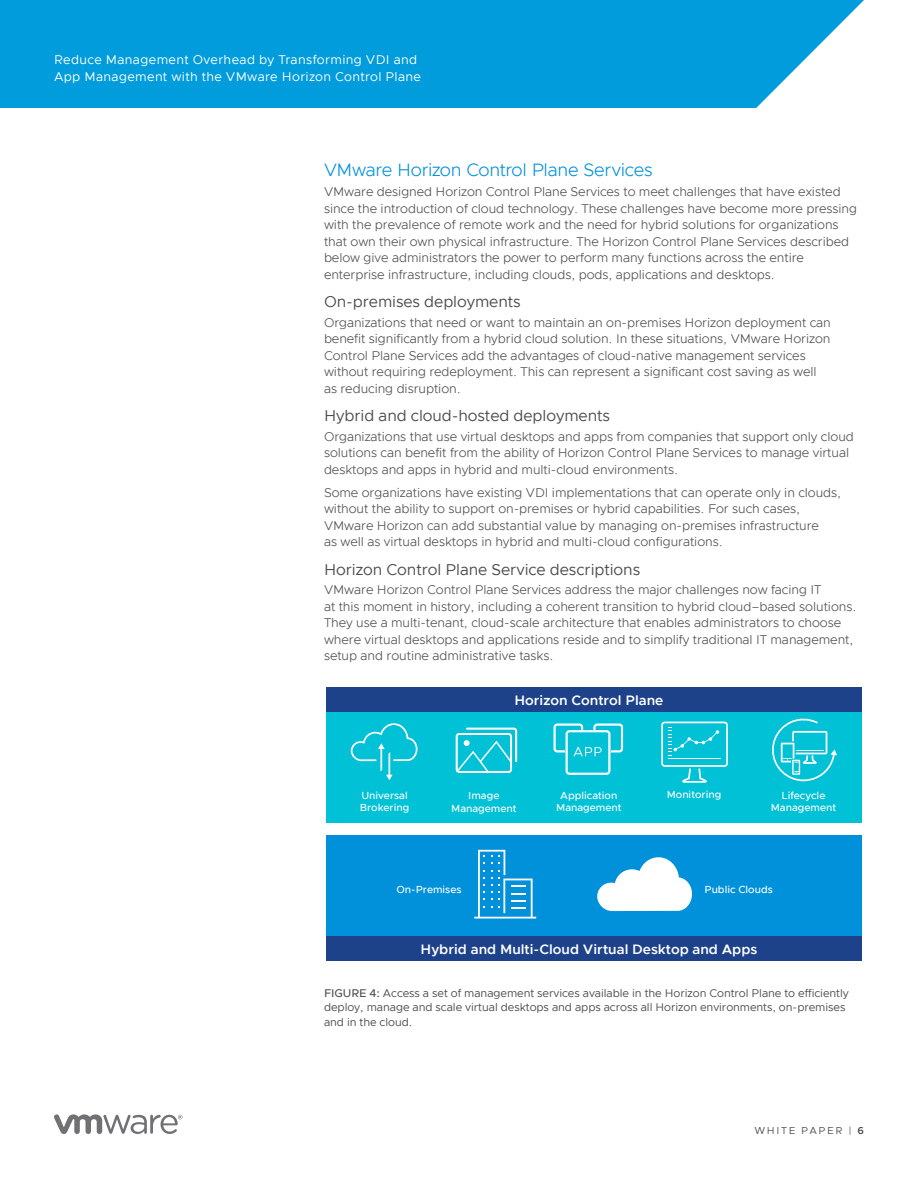
<style>
.page{position:relative;width:918px;height:1188px;background:#fff}
.page>*{position:absolute;margin:0;border:0;box-sizing:border-box;transform-origin:0 0}
._4a__SUBHEAD_1{font:300 18px "Metropolis";letter-spacing:-.015em;color:#0091da}
._4a__SUBHEAD_2{font:15.75px "Metropolis";letter-spacing:-.005em;color:#4d4d4f}
.t1{font:600 13.65px "Metropolis";color:#fff}
._3a__BODY_TEXT{font:300 12.75px/16.5px "Metropolis";letter-spacing:-.005em;color:#4d4d4f}
.t2{font:12.75px/17.2px "Metropolis";letter-spacing:.025em;color:#fff}
._7a__CAPTION_BODY{font:11.25px/14.2px "Metropolis";letter-spacing:-.005em;color:#4d4d4f}
.t3{font:500 10.35px/12.3px "Metropolis";color:#fff;text-align:center}
.t4{font:10.2px "Metropolis";letter-spacing:.165em;color:#4d4d4f}
.s1{font-weight:500}
.s2{font-weight:600}
</style>
<div class="page">
<div style="left:0;top:0;width:864px;height:108px;background:#009cdc"></div>
<svg style="left:54px;top:1114px;width:129px;height:20px"></svg>
<div style="left:326px;top:687px;width:535px;height:25px;background:#1d428a"></div>
<div style="left:326px;top:712px;width:535px;height:111px;background:#00c1d5"></div>
<div style="left:326px;top:835px;width:535px;height:102px;background:#0091da"></div>
<svg style="left:351px;top:723px;width:67px;height:57px"></svg>
<svg style="left:661px;top:722px;width:67px;height:61px"></svg>
<svg style="left:772px;top:718px;width:65px;height:63px"></svg>
<svg style="left:554px;top:724px;width:69px;height:51px"></svg>
<svg style="left:455px;top:728px;width:62px;height:45px"></svg>
<div style="left:326px;top:937px;width:535px;height:24px;background:#1d428a"></div>
<svg style="left:474px;top:850px;width:62px;height:69px"></svg>
<svg style="left:597px;top:857px;width:95px;height:54px"></svg>
<p class="t2" style="left:54px;top:51px;width:369px">Reduce Management Overhead by Transforming VDI and<br>App Management with the VMware Horizon Control Plane</p>
<p class="_4a__SUBHEAD_1" style="left:324px;top:159px;width:330px">VMware Horizon Control Plane Services</p>
<p class="_3a__BODY_TEXT" style="left:324px;top:184px;width:535px">VMware designed Horizon Control Plane Services to meet challenges that have existed since the introduction of cloud technology. These challenges have become more pressing with the prevalence of remote work and the need for hybrid solutions for organizations that own their own physical infrastructure. The Horizon Control Plane Services described below give administrators the power to perform many functions across the entire enterprise infrastructure, including clouds, pods, applications and desktops.</p>
<p class="_4a__SUBHEAD_2" style="left:324px;top:292px;width:198px">On-premises deployments</p>
<p class="_3a__BODY_TEXT" style="left:324px;top:314px;width:508px">Organizations that need or want to maintain an on-premises Horizon deployment can benefit significantly from a hybrid cloud solution. In these situations, VMware Horizon Control Plane Services add the advantages of cloud-native management services without requiring redeployment. This can represent a significant cost saving as well as reducing disruption.</p>
<p class="_4a__SUBHEAD_2" style="left:324px;top:406px;width:287px">Hybrid and cloud-hosted deployments</p>
<p class="_3a__BODY_TEXT" style="left:324px;top:428px;width:531px">Organizations that use virtual desktops and apps from companies that support only cloud solutions can benefit from the ability of Horizon Control Plane Services to manage virtual desktops and apps in hybrid and multi-cloud environments.</p>
<p class="_3a__BODY_TEXT" style="left:324px;top:484px;width:519px">Some organizations have existing VDI implementations that can operate only in clouds, without the ability to support on-premises or hybrid capabilities. For such cases, VMware Horizon can add substantial value by managing on-premises infrastructure<br>as well as virtual desktops in hybrid and multi-cloud configurations.</p>
<p class="_4a__SUBHEAD_2" style="left:324px;top:559px;width:318px">Horizon Control Plane Service descriptions</p>
<p class="_3a__BODY_TEXT" style="left:324px;top:582px;width:534px">VMware Horizon Control Plane Services address the major challenges now facing IT<br>at this moment in history, including a coherent transition to hybrid cloud–based solutions.<br>They use a multi-tenant, cloud-scale architecture that enables administrators to choose where virtual desktops and applications reside and to simplify traditional IT management, setup and routine administrative tasks.</p>
<p class="t1" style="left:514px;top:691px;width:151px">Horizon Control Plane</p>
<p class="t3" style="left:360px;top:789px;width:51px;text-align:left">universal<br>Brokering</p>
<p class="t3" style="left:667px;top:789px;width:56px">Monitoring</p>
<p class="t3" style="left:771px;top:789px;width:67px">Lifecycle<br>Management</p>
<p class="t3" style="left:556px;top:789px;width:67px">application<br>Management</p>
<p class="t3" style="left:451px;top:789px;width:67px">Image<br>Management</p>
<p class="t3" style="left:396px;top:883px;width:66px">On-Premises</p>
<p class="t3" style="left:705px;top:883px;width:70px">Public Clouds</p>
<p class="t1" style="left:421px;top:941px;width:338px">Hybrid and Multi-Cloud Virtual Desktop and Apps</p>
<p class="_7a__CAPTION_BODY" style="left:324px;top:986px;width:526px"><span class="s1">FIGUR E 4:</span> Access a set of management services available in the Horizon Control Plane to efficiently deploy, manage and scale virtual desktops and apps across all Horizon environments, on-premises and in the cloud.</p>
<p class="t4" style="left:754px;top:1124px;width:111px">WHITE PAPER | <span class="s2">6</span></p>
</div>
